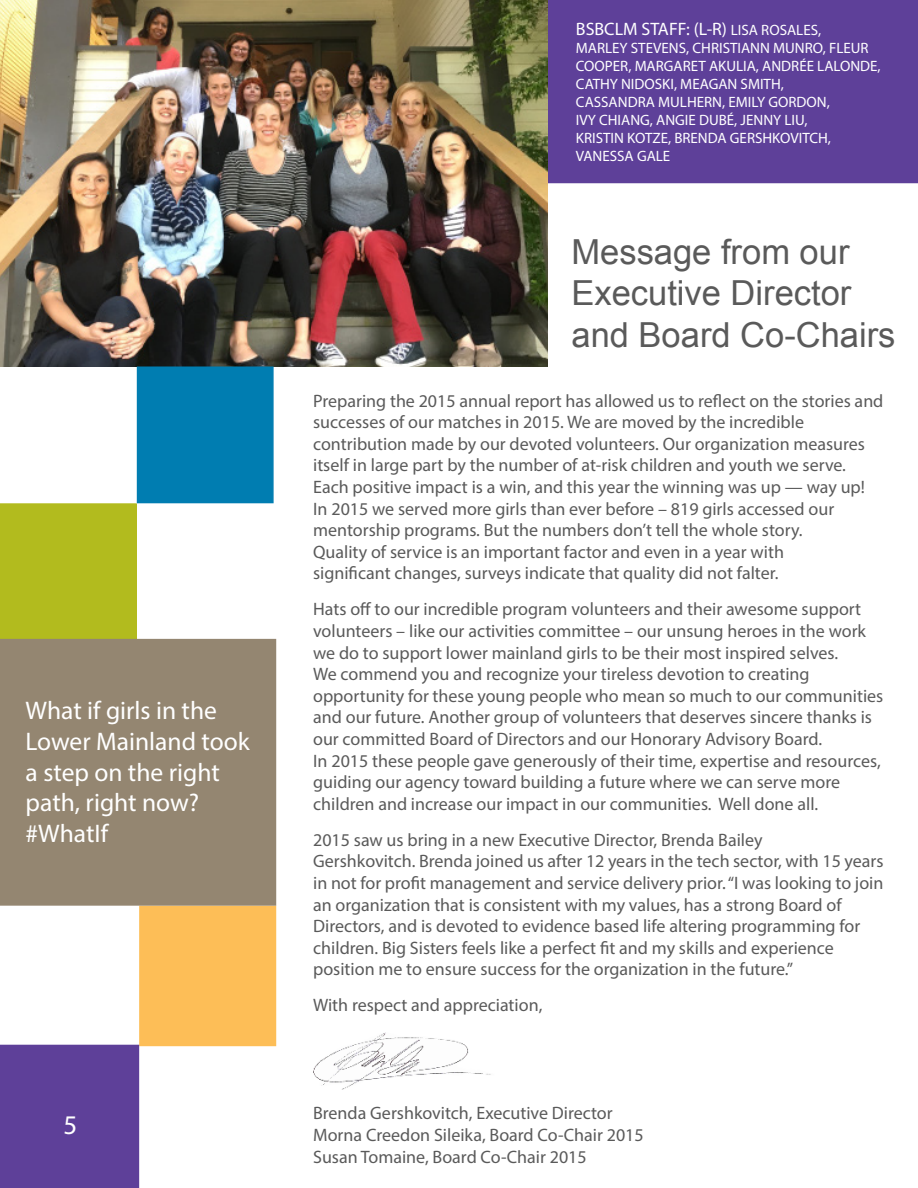
<style>
.page{position:relative;width:918px;height:1188px;background:#fff}
.page>*{position:absolute;margin:0;border:0;box-sizing:border-box;transform-origin:0 0}
.t1{font:34.5px "Arial";color:#5a5a5a}
.t2{font:27px "Myriad Pro";color:#fff}
.t3{font:25.5px/30.6px "Myriad Pro";color:#fff}
.t4{font:18px/21.6px "Myriad Pro";color:#5a5a5a}
.t5{font:18px "Myriad Pro";color:#fff}
.t6{font:15px/18px "Myriad Pro";color:#fff}
.s1{font-size:15px}
</style>
<div class="page">
<div style="left:0;top:366px;width:137px;height:137px;background:#fff;border:2px solid #fff"></div>
<div style="left:547px;top:0;width:371px;height:183px;background:#5e4099"></div>
<img style="left:0;top:0;width:547px;height:366px">
<div style="left:0;top:503px;width:137px;height:136px;background:#b2bb1e"></div>
<div style="left:139px;top:906px;width:137px;height:140px;background:#fdbe57"></div>
<div style="left:0;top:1045px;width:139px;height:143px;background:#5e4099"></div>
<div style="left:0;top:639px;width:276px;height:267px;background:#948671"></div>
<div style="left:137px;top:366px;width:137px;height:137px;background:#007db1;border:2px solid #007db1"></div>
<img style="left:313px;top:1032px;width:178px;height:58px">
<p class="t3" style="left:26px;top:695px;width:226px">What if girls in the<br>Lower Mainland took a step on the right path, right now? #WhatIf</p>
<p class="t2" style="left:63px;top:1109px;width:15px">5</p>
<p class="t5" style="left:576px;top:18px;width:247px">BSBCLM STAFF: (L-R) <span class="s1">LISA ROSALES,</span></p>
<p class="t6" style="left:576px;top:39px;width:306px">MARLEY STEVENS, CHRISTIANN MUNRO, FLEUR<br>COOPER, MARGARET AKULIA, ANDRÉE LALONDE,<br>CATHY NIDOSKI, MEAGAN SMITH,</p>
<p class="t6" style="left:576px;top:93px;width:256px">CASSANDRA MULHERN, EMILY GORDON,</p>
<p class="t6" style="left:576px;top:111px;width:233px">IVY CHIANG, ANGIE DUBÉ, JENNY LIU,</p>
<p class="t6" style="left:576px;top:129px;width:257px">KRISTIN KOTZE, BRENDA GERSHKOVITCH,</p>
<p class="t6" style="left:576px;top:147px;width:96px">VANESSA GALE</p>
<p class="t1" style="left:572px;top:229px;width:280px">Message from our</p>
<p class="t1" style="left:572px;top:271px;width:281px">Executive Director</p>
<p class="t1" style="left:572px;top:312px;width:326px">and Board Co-Chairs</p>
<p class="t4" style="left:313px;top:389px;width:572px">Preparing the 2015 annual report has allowed us to reflect on the stories and successes of our matches in 2015. We are moved by the incredible</p>
<p class="t4" style="left:313px;top:433px;width:553px">contribution made by our devoted volunteers. Our organization measures itself in large part by the number of at-risk children and youth we serve.</p>
<p class="t4" style="left:313px;top:476px;width:553px">Each positive impact is a win, and this year the winning was up — way up!</p>
<p class="t4" style="left:313px;top:497px;width:523px">In 2015 we served more girls than ever before – 819 girls accessed our</p>
<p class="t4" style="left:313px;top:519px;width:491px">mentorship programs. But the numbers don’t tell the whole story.</p>
<p class="t4" style="left:313px;top:541px;width:472px">Quality of service is an important factor and even in a year with</p>
<p class="t4" style="left:313px;top:562px;width:467px">significant changes, surveys indicate that quality did not falter.</p>
<p class="t4" style="left:313px;top:598px;width:554px">Hats off to our incredible program volunteers and their awesome support volunteers – like our activities committee – our unsung heroes in the work</p>
<p class="t4" style="left:313px;top:641px;width:526px">we do to support lower mainland girls to be their most inspired selves.</p>
<p class="t4" style="left:313px;top:663px;width:498px">We commend you and recognize your tireless devotion to creating</p>
<p class="t4" style="left:313px;top:685px;width:572px">opportunity for these young people who mean so much to our communities and our future. Another group of volunteers that deserves sincere thanks is our committed Board of Directors and our Honorary Advisory Board.</p>
<p class="t4" style="left:313px;top:749px;width:569px">In 2015 these people gave generously of their time, expertise and resources, guiding our agency toward building a future where we can serve more</p>
<p class="t4" style="left:313px;top:793px;width:507px">children and increase our impact in our communities. Well done all.</p>
<p class="t4" style="left:313px;top:829px;width:451px">2015 saw us bring in a new Executive Director, Brenda Bailey</p>
<p class="t4" style="left:313px;top:850px;width:572px;text-align:justify">Gershkovitch. Brenda joined us after 12 years in the tech sector, with 15 years in not for profit management and service delivery prior. “I was looking to join an organization that is consistent with my values, has a strong Board of</p>
<p class="t4" style="left:313px;top:915px;width:549px">Directors, and is devoted to evidence based life altering programming for</p>
<p class="t4" style="left:313px;top:937px;width:522px">children. Big Sisters feels like a perfect fit and my skills and experience</p>
<p class="t4" style="left:313px;top:958px;width:481px">position me to ensure success for the organization in the future.”</p>
<p class="t4" style="left:313px;top:994px;width:231px">With respect and appreciation,</p>
<p class="t4" style="left:313px;top:1102px;width:301px">Brenda Gershkovitch, Executive Director</p>
<p class="t4" style="left:313px;top:1124px;width:332px">Morna Creedon Sileika, Board Co-Chair 2015</p>
<p class="t4" style="left:313px;top:1145px;width:275px">Susan Tomaine, Board Co-Chair 2015</p>
</div>
